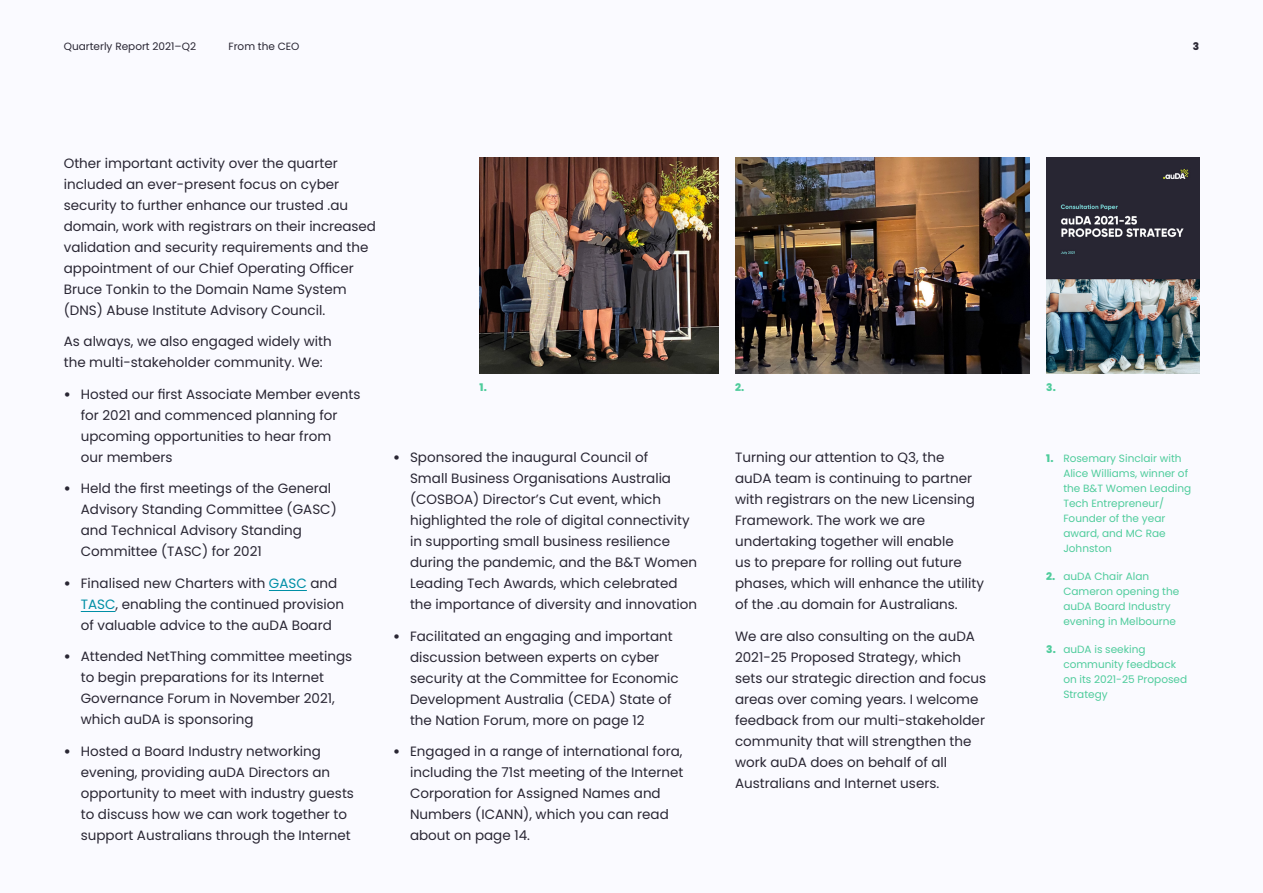
<style>
.page{position:relative;width:1263px;height:893px;background:#fafaff}
.page>*{position:absolute;margin:0;border:0;box-sizing:border-box;transform-origin:0 0}
.t1{font:13.5px/21px "Poppins";color:#292633}
.t2{font:10.5px/15px "Poppins";color:#4fcc9c}
.t3{font:10.5px "Poppins";color:#292633}
.t4{font:800 10.5px "Poppins";color:#4fcc9c}
.t5{font:800 10.5px "Poppins";color:#292633}
.s1{font-weight:800}
.s2{color:#008fa6}
</style>
<div class="page">
<hr style="left:269px;top:590px;width:38px;height:1px;background:#008fa6">
<hr style="left:81px;top:611px;width:35px;height:1px;background:#008fa6">
<img style="left:735px;top:157px;width:294px;height:216px">
<img style="left:1046px;top:157px;width:153px;height:216px">
<img style="left:480px;top:157px;width:238px;height:216px">
<p class="t3" style="left:64px;top:40px;width:134px">Quarterly Report 2021–Q2</p>
<p class="t3" style="left:228px;top:40px;width:73px">From the CEO</p>
<p class="t5" style="left:1193px;top:40px;width:8px">3</p>
<p class="t1" style="left:64px;top:153px;width:314px">Other important activity over the quarter included an ever-present focus on cyber security to further enhance our trusted .au domain, work with registrars on their increased validation and security requirements and the appointment of our Chief Operating Officer Bruce Tonkin to the Domain Name System (DNS) Abuse Institute Advisory Council.</p>
<p class="t1" style="left:64px;top:331px;width:269px">As always, we also engaged widely with the multi-stakeholder community. We:</p>
<p class="t1" style="left:81px;top:384px;width:281px;text-indent:-17px"><span class="s1">•</span> Hosted our first Associate Member events for 2021 and commenced planning for upcoming opportunities to hear from<br>our members</p>
<p class="t1" style="left:81px;top:478px;width:258px;text-indent:-17px"><span class="s1">•</span> Held the first meetings of the General Advisory Standing Committee (GASC) and Technical Advisory Standing Committee (TASC) for 2021</p>
<p class="t1" style="left:81px;top:573px;width:265px;text-indent:-17px"><span class="s1">•</span> Finalised new Charters with <span class="s2">GASC</span> and<br><span class="s2">TASC</span>, enabling the continued provision of valuable advice to the auDA Board</p>
<p class="t1" style="left:81px;top:646px;width:273px;text-indent:-17px"><span class="s1">•</span> Attended NetThing committee meetings to begin preparations for its Internet Governance Forum in November 2021, which auDA is sponsoring</p>
<p class="t1" style="left:81px;top:741px;width:275px;text-indent:-17px"><span class="s1">•</span> Hosted a Board Industry networking evening, providing auDA Directors an opportunity to meet with industry guests to discuss how we can work together to support Australians through the Internet</p>
<p class="t4" style="left:480px;top:382px;width:9px">1.</p>
<p class="t4" style="left:735px;top:382px;width:11px">2.</p>
<p class="t4" style="left:1046px;top:382px;width:11px">3.</p>
<p class="t1" style="left:410px;top:447px;width:289px;text-indent:-17px"><span class="s1">•</span> Sponsored the inaugural Council of<br>Small Business Organisations Australia (COSBOA) Director’s Cut event, which highlighted the role of digital connectivity in supporting small business resilience during the pandemic, and the B&amp;T Women Leading Tech Awards, which celebrated the importance of diversity and innovation</p>
<p class="t1" style="left:410px;top:625px;width:270px;text-indent:-17px"><span class="s1">•</span> Facilitated an engaging and important discussion between experts on cyber security at the Committee for Economic Development Australia (CEDA) State of the Nation Forum, more on page 12</p>
<p class="t1" style="left:410px;top:741px;width:275px;text-indent:-17px"><span class="s1">•</span> Engaged in a range of international fora, including the 71st meeting of the Internet Corporation for Assigned Names and Numbers (ICANN), which you can read about on page 14.</p>
<p class="t1" style="left:735px;top:447px;width:250px">Turning our attention to Q3, the auDA team is continuing to partner with registrars on the new Licensing Framework. The work we are undertaking together will enable<br>us to prepare for rolling out future phases, which will enhance the utility of the .au domain for Australians.</p>
<p class="t1" style="left:735px;top:625px;width:253px">We are also consulting on the auDA 2021-25 Proposed Strategy, which sets our strategic direction and focus areas over coming years. I welcome feedback from our multi-stakeholder community that will strengthen the work auDA does on behalf of all Australians and Internet users.</p>
<p class="t2" style="left:1063px;top:451px;width:129px;text-indent:-17px"><span class="s1">1.</span> Rosemary Sinclair with<br>Alice Williams, winner of the B&amp;T Women Leading<br>Tech Entrepreneur/<br>Founder of the year award, and MC Rae<br>Johnston</p>
<p class="t2" style="left:1063px;top:569px;width:117px;text-indent:-17px"><span class="s1">2.</span> auDA Chair Alan<br>Cameron opening the auDA Board Industry evening in Melbourne</p>
<p class="t2" style="left:1063px;top:641px;width:125px;text-indent:-17px"><span class="s1">3.</span> auDA is seeking community feedback on its 2021-25 Proposed<br>Strategy</p>
</div>
